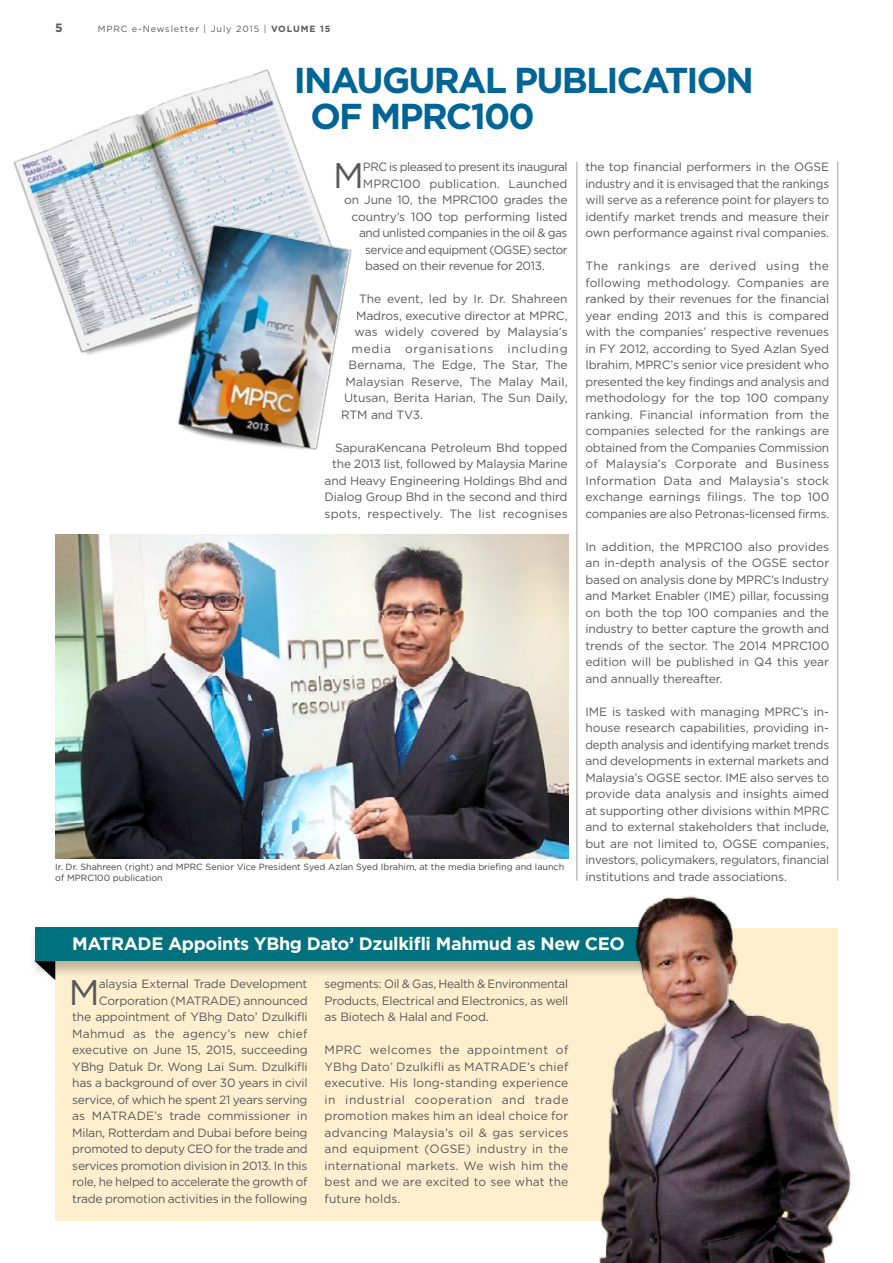
<style>
.page{position:relative;width:893px;height:1263px;background:#fff}
.page>*{position:absolute;margin:0;border:0;box-sizing:border-box;transform-origin:0 0}
.t1{font:700 36px/36px "Gotham";letter-spacing:-.05em;color:#006594}
.t2{font:35.55px "Gotham";color:#58595b}
.t3{font:700 18px "Gotham";letter-spacing:-.02em;color:#fff}
.t4{font:12px/16.5px "Gotham";letter-spacing:-.015em;color:#58595b;text-align:justify}
.t5{font:12px "Gotham";letter-spacing:-.035em;color:#58595b}
.t6{font:12px "Gotham";letter-spacing:.01em;color:#58595b}
.t7{font:12px "Gotham";letter-spacing:.005em;color:#58595b}
.t8{font:12px "Gotham";letter-spacing:.06em;color:#58595b}
.t9{font:700 12px "Gotham";color:#58595b}
.t10{font:9px/10.5px "Gotham";color:#414042}
.t11{font:9px "Gotham";letter-spacing:.1em;color:#58595b}
.s1{font-weight:700}
</style>
<div class="page">
<div style="left:55px;top:927px;width:783px;height:293px;background:#ffefcf"></div>
<div style="left:28px;top:927px;width:634px;height:52px;background:#000;opacity:.25"></div>
<div style="left:35px;top:927px;width:616px;height:34px;background:#00717f"></div>
<svg style="left:35px;top:961px;width:20px;height:19px"></svg>
<img style="left:13px;top:69px;width:303px;height:286px">
<img style="left:169px;top:202px;width:183px;height:248px">
<img style="left:55px;top:535px;width:513px;height:324px">
<hr style="left:837px;top:162px;width:1px;height:719px;background:#bcbec0">
<hr style="left:576px;top:162px;width:2px;height:719px;background:#bcbec0">
<img style="left:595px;top:896px;width:256px;height:367px">
<p class="t9" style="left:55px;top:20px;width:9px">5</p>
<p class="t11" style="left:98px;top:23px;width:234px">MPRC e-Newsletter | July 2015 | <span class="s1">VOLUME 15</span></p>
<h1 class="t1" style="left:310px;top:62px;width:445px;text-indent:-16px">INAUGURAL PUBLICATION<br>OF MPRC100</h1>
<h2 class="t2" style="left:333px;top:152px;width:32px">M</h2>
<p class="t5" style="left:363px;top:159px;width:206px">PRC is pleased to present its inaugural</p>
<p class="t4" style="left:585px;top:158px;width:245px">the top financial performers in the OGSE industry and it is envisaged that the rankings will serve as a reference point for players to identify market trends and measure their own performance against rival companies.</p>
<p class="t4" style="left:585px;top:257px;width:245px">The rankings are derived using the following methodology. Companies are ranked by their revenues for the financial year ending 2013 and this is compared with the companies’ respective revenues in FY 2012, according to Syed Azlan Syed Ibrahim, MPRC’s senior vice president who presented the key findings and analysis and methodology for the top 100 company ranking. Financial information from the companies selected for the rankings are obtained from the Companies Commission of Malaysia’s Corporate and Business Information Data and Malaysia’s stock exchange earnings filings. The top 100 companies are also Petronas-licensed firms.</p>
<p class="t4" style="left:585px;top:538px;width:245px">In addition, the MPRC100 also provides an in-depth analysis of the OGSE sector based on analysis done by MPRC’s Industry and Market Enabler (IME) pillar, focussing on both the top 100 companies and the industry to better capture the growth and trends of the sector. The 2014 MPRC100 edition will be published in Q4 this year and annually thereafter.</p>
<p class="t4" style="left:585px;top:703px;width:245px">IME is tasked with managing MPRC’s in&shy;house research capabilities, providing in&shy;depth analysis and identifying market trends and developments in external markets and Malaysia’s OGSE sector. IME also serves to provide data analysis and insights aimed at supporting other divisions within MPRC and to external stakeholders that include, but are not limited to, OGSE companies, investors, policymakers, regulators, financial institutions and trade associations.</p>
<p class="t7" style="left:363px;top:176px;width:206px">MPRC100 publication. Launched</p>
<p class="t4" style="left:344px;top:191px;width:225px">on June 10, the MPRC100 grades the</p>
<p class="t4" style="left:352px;top:208px;width:217px">country’s 100 top performing listed</p>
<p class="t5" style="left:359px;top:225px;width:210px">and unlisted companies in the oil &amp; gas</p>
<p class="t5" style="left:365px;top:242px;width:204px">service and equipment (OGSE) sector</p>
<p class="t4" style="left:365px;top:257px;width:181px">based on their revenue for 2013.</p>
<p class="t7" style="left:359px;top:291px;width:210px">The event, led by Ir. Dr. Shahreen</p>
<p class="t4" style="left:356px;top:307px;width:213px">Madros, executive director at MPRC,</p>
<p class="t6" style="left:355px;top:324px;width:215px">was widely covered by Malaysia’s</p>
<p class="t8" style="left:352px;top:341px;width:218px">media organisations including</p>
<p class="t6" style="left:349px;top:357px;width:221px">Bernama, The Edge, The Star, The</p>
<p class="t6" style="left:346px;top:374px;width:224px">Malaysian Reserve, The Malay Mail,</p>
<p class="t4" style="left:344px;top:389px;width:225px">Utusan, Berita Harian, The Sun Daily,</p>
<p class="t4" style="left:341px;top:406px;width:84px">RTM and TV3.</p>
<p class="t4" style="left:325px;top:439px;width:245px;text-align:right">SapuraKencana Petroleum Bhd topped the 2013 list, followed by Malaysia Marine and Heavy Engineering Holdings Bhd and Dialog Group Bhd in the second and third spots, respectively. The list recognises</p>
<p class="t10" style="left:55px;top:862px;width:511px">Ir. Dr. Shahreen (right) and MPRC Senior Vice President Syed Azlan Syed Ibrahim, at the media briefing and launch of MPRC100 publication</p>
<h3 class="t3" style="left:72px;top:932px;width:554px">MATRADE Appoints YBhg Dato’ Dzulkifli Mahmud as New CEO</h3>
<p class="t4" style="left:325px;top:976px;width:245px">segments: Oil &amp; Gas, Health &amp; Environmental Products, Electrical and Electronics, as well as Biotech &amp; Halal and Food.</p>
<p class="t4" style="left:325px;top:1042px;width:245px">MPRC welcomes the appointment of YBhg Dato’ Dzulkifli as MATRADE’s chief executive. His long-standing experience in industrial cooperation and trade promotion makes him an ideal choice for advancing Malaysia’s oil &amp; gas services and equipment (OGSE) industry in the international markets. We wish him the best and we are excited to see what the future holds.</p>
<p class="t4" style="left:72px;top:976px;width:237px;text-align:right">alaysia External Trade Development Corporation (MATRADE) announced<br>the appointment of YBhg Dato’ Dzulkifli Mahmud as the agency’s new chief executive on June 15, 2015, succeeding YBhg Datuk Dr. Wong Lai Sum. Dzulkifli has a background of over 30 years in civil service, of which he spent 21 years serving as MATRADE’s trade commissioner in Milan, Rotterdam and Dubai before being promoted to deputy CEO for the trade and services promotion division in 2013. In this role, he helped to accelerate the growth of trade promotion activities in the following</p>
<h2 class="t2" style="left:69px;top:969px;width:32px">M</h2>
</div>
